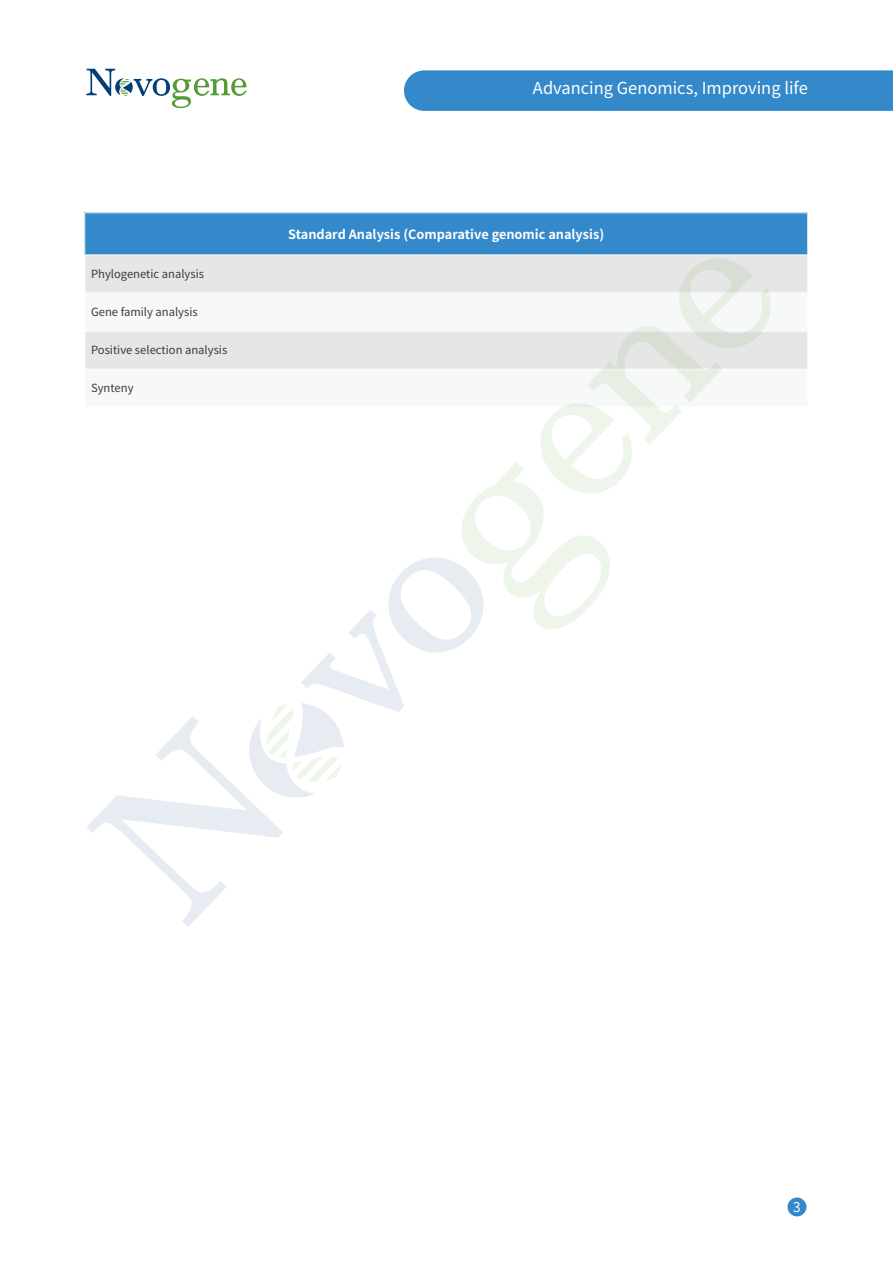
<style>
.page{position:relative;width:893px;height:1263px;background:#fff}
.page>*{position:absolute;margin:0;border:0;box-sizing:border-box;transform-origin:0 0}
.t1{font:16.5px "Source Han Sans SC";color:#fff}
.t2{font:13.5px "Source Han Sans SC";color:#fff}
.t3{font:700 12.75px "Source Han Sans SC";color:#fff}
.t4{font:11.25px "Source Han Sans SC";color:#3e3a39}
</style>
<div class="page">
<svg style="left:86px;top:69px;width:161px;height:39px"></svg>
<div style="left:787px;top:1197px;width:19px;height:19px;background:#3389ca;border-radius:50%"></div>
<div style="left:404px;top:70px;width:489px;height:41px;background:#3389ca"></div>
<div style="left:85px;top:213px;width:723px;height:42px;background:#3389ca"></div>
<div style="left:85px;top:256px;width:722px;height:37px;background:#e6e6e6"></div>
<svg style="left:85px;top:332px;width:722px;height:37px"></svg>
<hr style="left:85px;top:213px;width:723px;height:1px;background:#fff">
<hr style="left:807px;top:213px;width:1px;height:42px;background:#fff">
<svg style="left:86px;top:258px;width:688px;height:669px"></svg>
<p class="t4" style="left:91px;top:268px;width:115px">Phylogenetic analysis</p>
<p class="t4" style="left:91px;top:306px;width:108px">Gene family analysis</p>
<p class="t4" style="left:91px;top:344px;width:138px">Positive selection analysis</p>
<p class="t4" style="left:91px;top:382px;width:44px">Synteny</p>
<h1 class="t1" style="left:533px;top:79px;width:276px">Advancing Genomics, Improving life</h1>
<p class="t3" style="left:288px;top:227px;width:318px">Standard Analysis (Comparative genomic analysis)</p>
<p class="t2" style="left:793px;top:1199px;width:9px">3</p>
</div>
